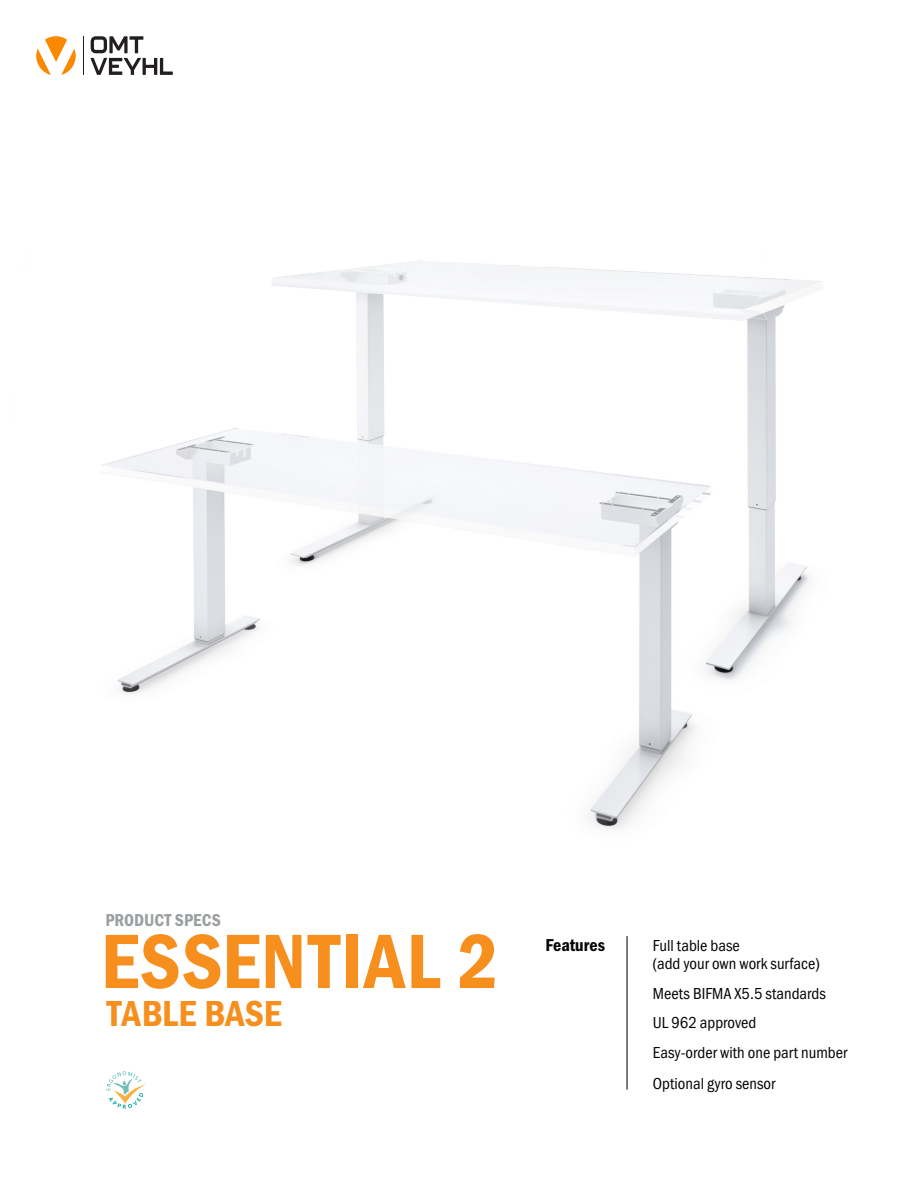
<style>
.page{position:relative;width:918px;height:1188px;background:#fff}
.page>*{position:absolute;margin:0;border:0;box-sizing:border-box;transform-origin:0 0}
.t1{font:79.65px "Franklin Gothic URW Con Dem";letter-spacing:.015em;color:#f68f1e}
.t2{font:37.5px "Franklin Gothic URW Con Dem";color:#f68f1e}
.t3{font:17.85px "Franklin Gothic URW Con Dem";color:#9b9fa1}
.t4{font:17.85px "Franklin Gothic URW Con Dem";color:#040503}
.t5{font:16.5px/18.8px "Franklin Gothic URW Cond";color:#040503}
</style>
<div class="page">
<svg style="left:107px;top:1071px;width:39px;height:38px"></svg>
<svg style="left:36px;top:36px;width:40px;height:39px"></svg>
<svg style="left:91px;top:36px;width:82px;height:39px"></svg>
<hr style="left:83px;top:36px;width:1px;height:39px;background:#231f20">
<hr style="left:627px;top:936px;width:1px;height:154px;background:#040503">
<img style="left:102px;top:260px;width:719px;height:569px">
<p class="t3" style="left:105px;top:908px;width:117px">PRODUCT SPECS</p>
<p class="t1" style="left:101px;top:908px;width:399px">ESSENTIAL 2</p>
<p class="t2" style="left:107px;top:988px;width:176px">TABLE BASE</p>
<p class="t4" style="left:545px;top:934px;width:61px">Features</p>
<p class="t5" style="left:653px;top:935px;width:168px">Full table base<br>(add your own work surface)</p>
<p class="t5" style="left:653px;top:983px;width:174px">Meets BIFMA X5.5 standards</p>
<p class="t5" style="left:653px;top:1012px;width:105px">UL 962 approved</p>
<p class="t5" style="left:653px;top:1042px;width:196px">Easy-order with one part number</p>
<p class="t5" style="left:653px;top:1073px;width:124px">Optional gyro sensor</p>
</div>
